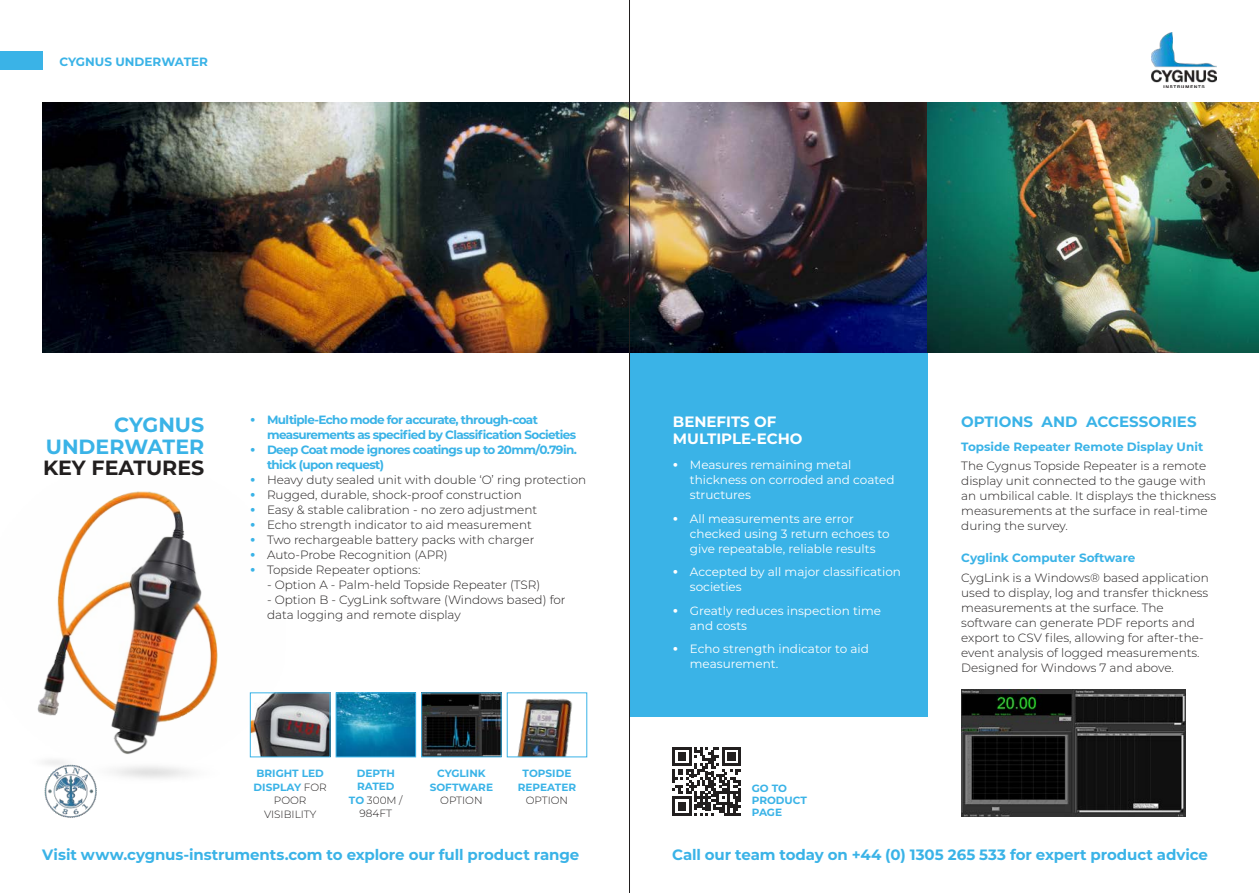
<style>
.page{position:relative;width:1259px;height:893px;background:#fff}
.page>*{position:absolute;margin:0;border:0;box-sizing:border-box;transform-origin:0 0}
.t1{font:700 20.55px/21.8px "Montserrat";color:#3ab3e7;text-align:right}
.t2{font:700 20.55px "Montserrat";color:#221f1f}
.t3{font:700 15px "Montserrat";letter-spacing:-.005em;color:#3ab3e7}
.t4{font:700 15px/17.1px "Montserrat";color:#fff}
.t5{font:300 12px/15px "Montserrat";color:#221f1f}
.t6{font:12px/15px "Montserrat";color:#fff}
.t7{font:700 12px/15px "Montserrat";letter-spacing:-.05em;color:#3ab3e7}
.t8{font:700 12px "Montserrat";color:#3ab3e7}
.t9{font:700 10.5px/13.5px "Montserrat";color:#3ab3e7;text-align:center}
.t10{font:300 10.5px/13.5px "Montserrat";color:#221f1f;text-align:center}
.s1{font-size:15px}
.s2{font-weight:700;font-size:15px;color:#3ab3e7}
.s3{font-weight:700;font-size:15px}
.s4{font-weight:300;color:#221f1f}
.s5{font-weight:700;color:#3ab3e7}
</style>
<div class="page">
<img style="left:37px;top:491px;width:252px;height:288px">
<div style="left:0;top:51px;width:42px;height:19px;background:#3ab3e7"></div>
<img style="left:1152px;top:33px;width:64px;height:55px">
<img style="left:43px;top:102px;width:884px;height:251px">
<img style="left:423px;top:694px;width:76px;height:61px">
<img style="left:338px;top:694px;width:76px;height:61px">
<div style="left:336px;top:692px;width:80px;height:65px;border:1px solid #3ab3e7"></div>
<img style="left:252px;top:694px;width:76px;height:61px">
<div style="left:250px;top:692px;width:80px;height:65px;border:1px solid #3ab3e7"></div>
<img style="left:518px;top:698px;width:55px;height:57px">
<div style="left:507px;top:692px;width:80px;height:65px;border:1px solid #3ab3e7"></div>
<img style="left:43px;top:763px;width:56px;height:55px">
<svg style="left:672px;top:747px;width:69px;height:69px"></svg>
<div style="left:630px;top:353px;width:297px;height:363px;background:#3ab3e7"></div>
<img style="left:927px;top:102px;width:332px;height:251px">
<img style="left:961px;top:689px;width:224px;height:127px">
<hr style="left:629px;top:0;width:1px;height:893px;background:#221f1f">
<p class="t8" style="left:60px;top:56px;width:150px">CYGNUS UNDERWATER</p>
<h1 class="t1" style="left:46px;top:414px;width:160px">CYGNUS<br>UNDERWATER</h1>
<h1 class="t2" style="left:43px;top:458px;width:163px">KEY FEATURES</h1>
<p class="t7" style="left:267px;top:412px;width:311px;text-indent:-17px"><span class="s1">•</span> Multiple-Echo mode for accurate, through-coat measurements as specified by Classification Societies</p>
<p class="t7" style="left:267px;top:442px;width:311px;text-indent:-17px"><span class="s1">•</span> Deep Coat mode ignores coatings up to 20mm/0.79in. thick (upon request)</p>
<p class="t5" style="left:250px;top:472px;width:338px"><span class="s2">•</span> Heavy duty sealed unit with double ‘O’ ring protection</p>
<p class="t5" style="left:250px;top:487px;width:273px"><span class="s2">•</span> Rugged, durable, shock-proof construction</p>
<p class="t5" style="left:250px;top:502px;width:289px"><span class="s2">•</span> Easy &amp; stable calibration - no zero adjustment</p>
<p class="t5" style="left:250px;top:517px;width:283px"><span class="s2">•</span> Echo strength indicator to aid measurement</p>
<p class="t5" style="left:250px;top:532px;width:286px"><span class="s2">•</span> Two rechargeable battery packs with charger</p>
<p class="t5" style="left:250px;top:547px;width:199px"><span class="s2">•</span> Auto-Probe Recognition (APR)</p>
<p class="t5" style="left:250px;top:562px;width:172px"><span class="s2">•</span> Topside Repeater options:</p>
<p class="t5" style="left:267px;top:577px;width:275px">- Option A - Palm-held Topside Repeater (TSR)</p>
<p class="t5" style="left:267px;top:592px;width:300px">- Option B - CygLink software (Windows based) for data logging and remote display</p>
<p class="t4" style="left:673px;top:413px;width:131px">BENEFITS OF<br>MULTIPLE-ECHO</p>
<p class="t6" style="left:690px;top:458px;width:206px;text-indent:-17px"><span class="s3">•</span> Measures remaining metal thickness on corroded and coated structures</p>
<p class="t6" style="left:690px;top:511px;width:201px;text-indent:-17px"><span class="s3">•</span> All measurements are error checked using 3 return echoes to give repeatable, reliable results</p>
<p class="t6" style="left:690px;top:565px;width:213px;text-indent:-17px"><span class="s3">•</span> Accepted by all major classification societies</p>
<p class="t6" style="left:690px;top:603px;width:193px;text-indent:-17px"><span class="s3">•</span> Greatly reduces inspection time and costs</p>
<p class="t6" style="left:690px;top:642px;width:181px;text-indent:-17px"><span class="s3">•</span> Echo strength indicator to aid measurement.</p>
<p class="t9" style="left:349px;top:767px;width:55px">DEPTH<br>RATED<br>TO <span class="s4">300M /<br>984FT</span></p>
<p class="t9" style="left:518px;top:767px;width:60px">TOPSIDE<br>REPEATER</p>
<p class="t10" style="left:254px;top:767px;width:75px"><span class="s5">BRIGHT LED<br>DISPLAY</span> FOR<br>POOR<br>VISIBILITY</p>
<p class="t9" style="left:430px;top:767px;width:65px">CYGLINK<br>SOFTWARE</p>
<p class="t10" style="left:526px;top:794px;width:44px">OPTION</p>
<p class="t9" style="left:752px;top:783px;width:57px;line-height:12px;text-align:left">GO TO<br>PRODUCT<br>PAGE</p>
<p class="t10" style="left:440px;top:794px;width:44px">OPTION</p>
<p class="t3" style="left:961px;top:414px;width:237px">OPTIONS AND ACCESSORIES</p>
<p class="t8" style="left:961px;top:441px;width:243px">Topside Repeater Remote Display Unit</p>
<p class="t5" style="left:961px;top:458px;width:256px">The Cygnus Topside Repeater is a remote display unit connected to the gauge with an umbilical cable. It displays the thickness measurements at the surface in real-time during the survey.</p>
<p class="t8" style="left:961px;top:552px;width:176px">Cyglink Computer Software</p>
<p class="t5" style="left:961px;top:571px;width:249px">CygLink is a Windows® based application used to display, log and transfer thickness measurements at the surface. The software can generate PDF reports and export to CSV files, allowing for after-the&shy;event analysis of logged measurements.<br>Designed for Windows 7 and above.</p>
<p class="t3" style="left:42px;top:847px;width:538px">Visit www.cygnus-instruments.com to explore our full product range</p>
<p class="t3" style="left:672px;top:847px;width:537px">Call our team today on +44 (0) 1305 265 533 for expert product advice</p>
</div>
